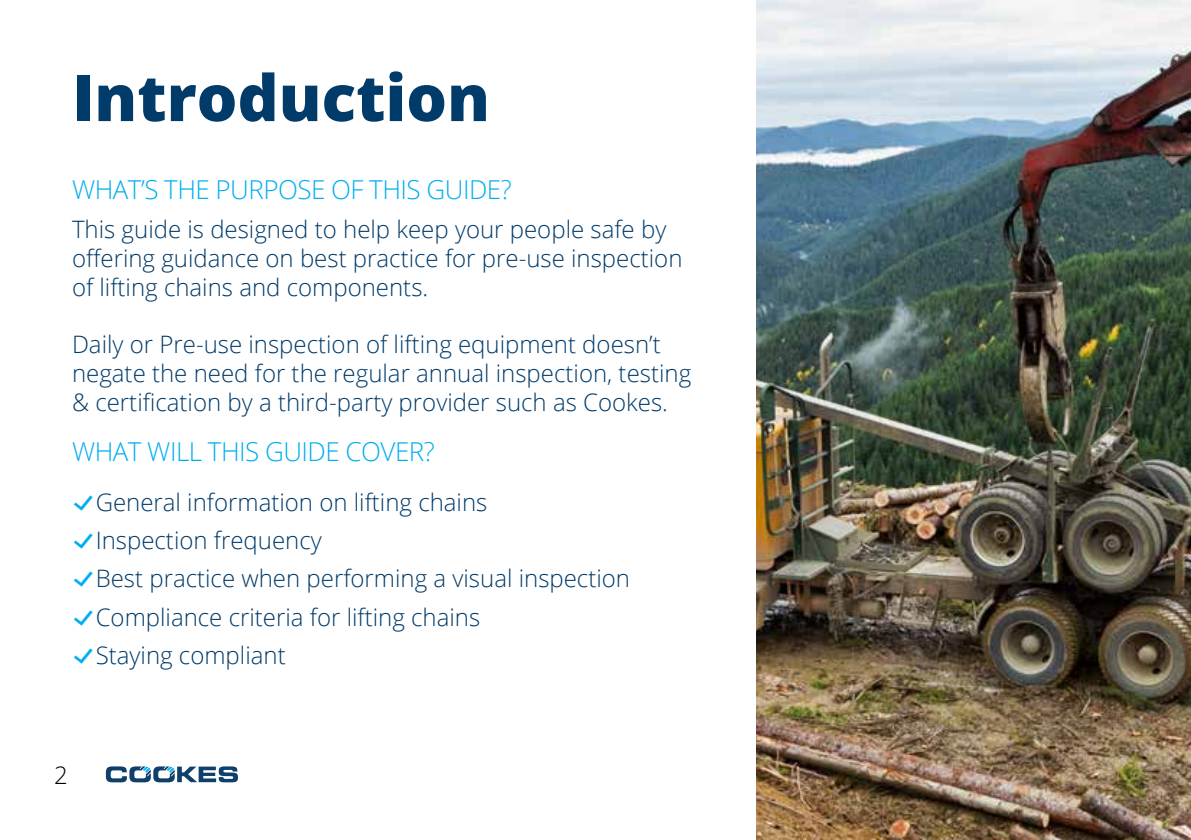
<style>
.page{position:relative;width:1191px;height:840px;background:#fff}
.page>*{position:absolute;margin:0;border:0;box-sizing:border-box;transform-origin:0 0}
.t1{font:800 64px "Open Sans";color:#003b6a}
.t2{font:300 26px "Open Sans";letter-spacing:-.02em;color:#00aeef}
.t3{font:300 24px/28.8px "Open Sans";color:#003b6a}
.t4{font:300 24px "Open Sans";color:#000}
.s1{font-family:"BBRG Benefits";font-weight:400;font-size:23px;color:#00aeef}
</style>
<div class="page">
<svg style="left:106px;top:766px;width:132px;height:16px"></svg>
<img style="left:757px;top:0;width:434px;height:839px">
<h1 class="t1" style="left:72px;top:49px;width:419px">Introduction</h1>
<p class="t2" style="left:72px;top:172px;width:441px">WHAT’S THE PURPOSE OF THIS GUIDE?</p>
<p class="t3" style="left:72px;top:214px;width:612px">This guide is designed to help keep your people safe by offering guidance on best practice for pre-use inspection of lifting chains and components.</p>
<p class="t3" style="left:72px;top:329px;width:620px">Daily or Pre-use inspection of lifting equipment doesn’t negate the need for the regular annual inspection, testing &amp; certification by a third-party provider such as Cookes.</p>
<p class="t2" style="left:72px;top:433px;width:364px">WHAT WILL THIS GUIDE COVER?</p>
<p class="t3" style="left:73px;top:482px;width:558px;line-height:38px"><span class="s1">A</span>General information on lifting chains<br><span class="s1">A</span>Inspection frequency<br><span class="s1">A</span>Best practice when performing a visual inspection <span class="s1">A</span>Compliance criteria for lifting chains<br><span class="s1">A</span>Staying compliant</p>
<p class="t4" style="left:54px;top:758px;width:15px">2</p>
</div>
